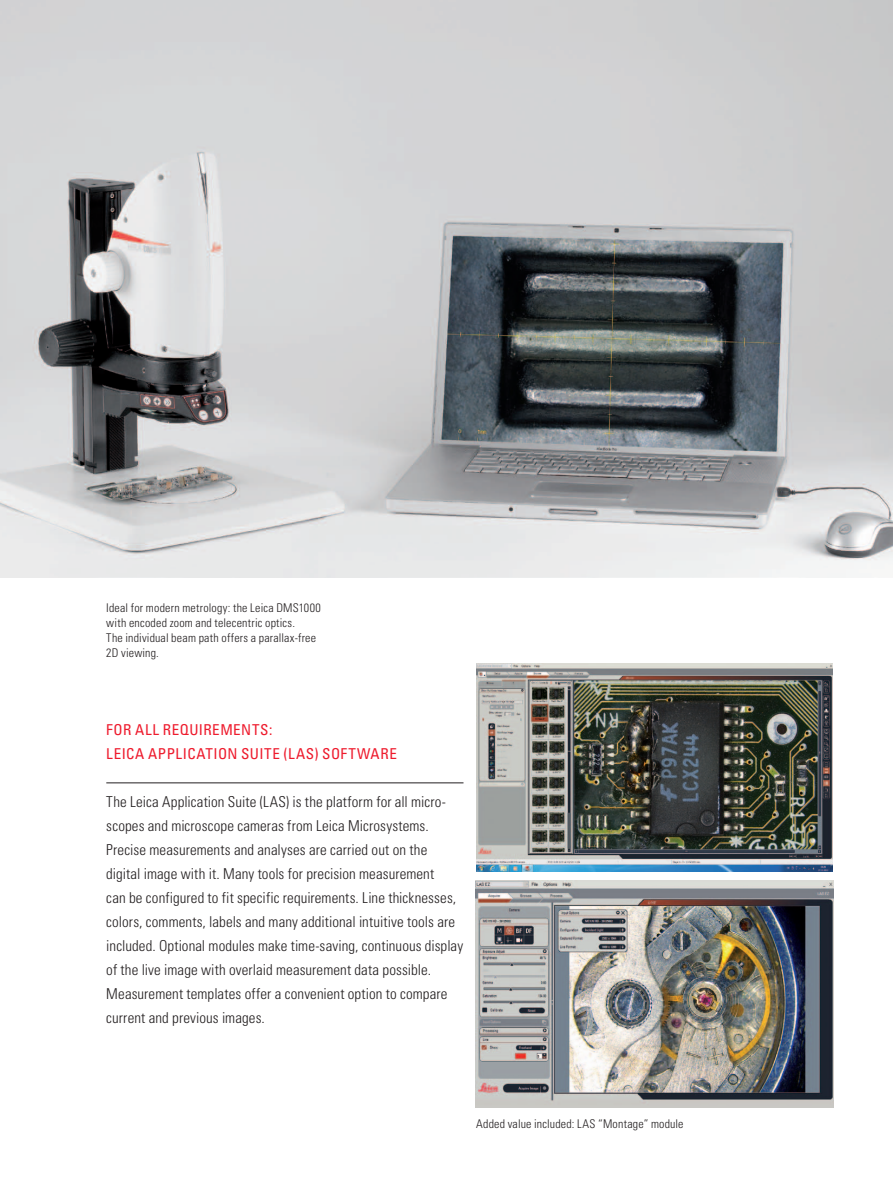
<style>
.page{position:relative;width:893px;height:1191px;background:#fff}
.page>*{position:absolute;margin:0;border:0;box-sizing:border-box;transform-origin:0 0}
.t1{font:300 condensed 15px/24px "Univers LT Std";letter-spacing:.005em;color:#231f20}
.t2{font:condensed 15px/24px "Univers LT Std";letter-spacing:.035em;color:#ee1b2d}
.t3{font:300 condensed 12px/15px "Univers LT Std";letter-spacing:.015em;color:#231f20}
</style>
<div class="page">
<img style="left:476px;top:880px;width:358px;height:227px">
<img style="left:476px;top:663px;width:357px;height:208px">
<img style="left:0;top:0;width:893px;height:577px">
<hr style="left:106px;top:782px;width:357px;height:1px;background:#231f20">
<p class="t3" style="left:106px;top:600px;width:216px">Ideal for modern metrology: the Leica DMS1000 with encoded zoom and telecentric optics.<br>The individual beam path offers a parallax-free 2D viewing.</p>
<p class="t2" style="left:106px;top:717px;width:168px">FOR ALL REQUI REMENTS:<br>LEI CA APPLI</p>
<p class="t2" style="left:187px;top:741px;width:211px">CATI ON SUITE (LAS) SOFTWARE</p>
<p class="t1" style="left:106px;top:790px;width:358px">The Leica Application Suite (LAS) is the platform for all micro&shy;scopes and microscope cameras from Leica Microsystems.<br>Precise measurements and analyses are carried out on the digital image with it. Many tools for precision measurement<br>can be configured to fit specific requirements. Line thicknesses, colors, comments, labels and many additional intuitive tools are included. Optional modules make time-saving, continuous display of the live image with overlaid measurement data possible.<br>Measurement templates offer a convenient option to compare current and previous images.</p>
<p class="t3" style="left:476px;top:1116px;width:209px">Added value included: LAS “Montage” module</p>
</div>
